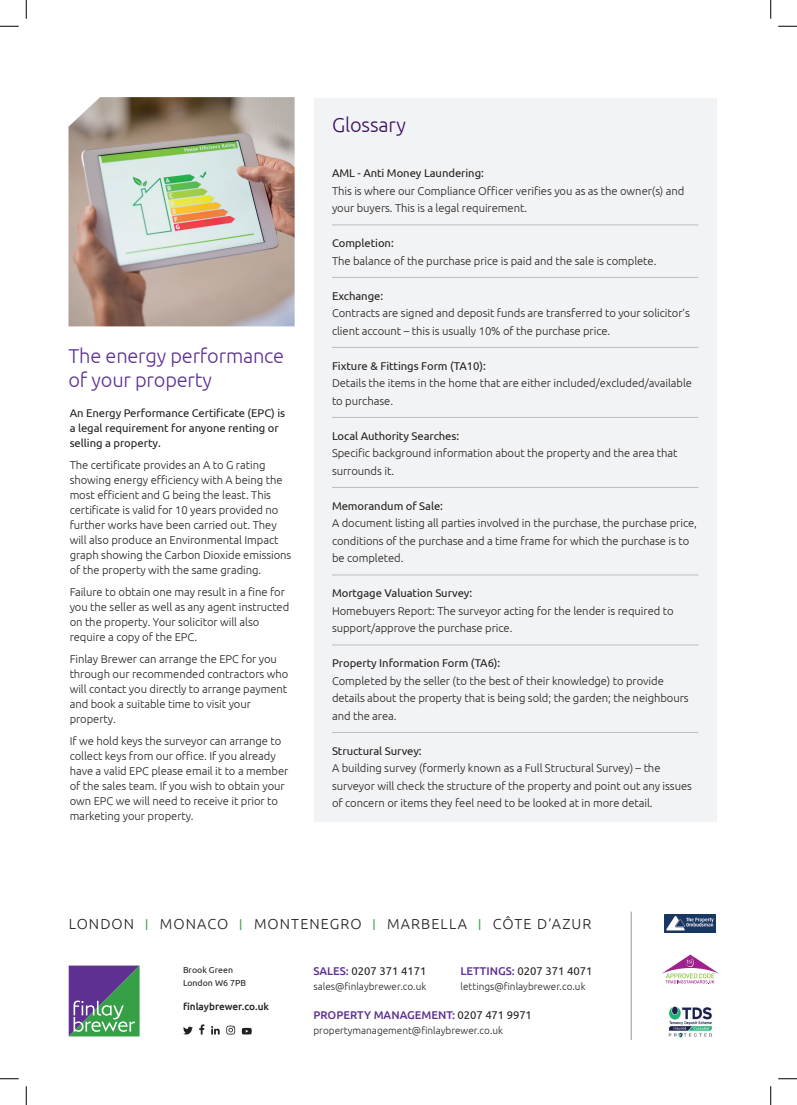
<style>
.page{position:relative;width:797px;height:1105px;background:#fff}
.page>*{position:absolute;margin:0;border:0;box-sizing:border-box;transform-origin:0 0}
.t1{font:300 20px "Ubuntu";letter-spacing:-.01em;color:#5d3092}
.t2{font:300 20px "Ubuntu";letter-spacing:-.005em;color:#3b0e62}
.t3{font:300 14.5px "Ubuntu";letter-spacing:.075em;color:#231f20}
.t4{font:300 11.25px/15px "Ubuntu";letter-spacing:-.005em;color:#231f20}
.t5{font:11.25px/15px "Ubuntu";letter-spacing:-.005em;color:#231f20}
.t6{font:500 11.25px "Ubuntu";color:#5d3092}
.t7{font:300 10px "Ubuntu";color:#231f20}
.t8{font:500 10px "Ubuntu";color:#231f20}
.t9{font:8.75px "Ubuntu";color:#231f20}
.s1{font-size:15.75px;color:#36a047}
.s2{font-weight:500;color:#5d3092}
.s3{font-weight:400;color:#231f20}
</style>
<div class="page">
<svg style="left:69px;top:965px;width:71px;height:71px"></svg>
<hr style="left:631px;top:911px;width:1px;height:129px;background:#939598">
<svg style="left:242px;top:1028px;width:10px;height:6px"></svg>
<svg style="left:211px;top:1026px;width:9px;height:8px"></svg>
<svg style="left:183px;top:1027px;width:10px;height:7px"></svg>
<svg style="left:199px;top:1024px;width:5px;height:10px"></svg>
<svg style="left:226px;top:1026px;width:9px;height:8px"></svg>
<div style="left:313px;top:97px;width:405px;height:726px;background:#f2f3f4;border:1px solid #fff"></div>
<hr style="left:332px;top:225px;width:366px;height:1px;background:#bcbdc0">
<hr style="left:332px;top:277px;width:366px;height:1px;background:#bcbdc0">
<hr style="left:332px;top:347px;width:366px;height:1px;background:#bcbdc0">
<hr style="left:332px;top:417px;width:366px;height:1px;background:#bcbdc0">
<hr style="left:332px;top:487px;width:366px;height:1px;background:#bcbdc0">
<hr style="left:332px;top:575px;width:366px;height:1px;background:#bcbdc0">
<hr style="left:332px;top:645px;width:366px;height:1px;background:#bcbdc0">
<hr style="left:332px;top:732px;width:366px;height:1px;background:#bcbdc0">
<div style="left:663px;top:914px;width:54px;height:20px;background:#173763"></div>
<img style="left:666px;top:915px;width:48px;height:16px">
<img style="left:668px;top:1006px;width:44px;height:32px">
<svg style="left:661px;top:954px;width:58px;height:30px"></svg>
<img style="left:68px;top:97px;width:226px;height:229px">
<svg style="left:0;top:25px;width:19px;height:2px"></svg>
<svg style="left:778px;top:25px;width:19px;height:2px"></svg>
<svg style="left:0;top:1078px;width:19px;height:1px"></svg>
<svg style="left:778px;top:1078px;width:19px;height:1px"></svg>
<svg style="left:25px;top:0;width:2px;height:19px"></svg>
<svg style="left:25px;top:1086px;width:2px;height:19px"></svg>
<svg style="left:770px;top:0;width:1px;height:19px"></svg>
<svg style="left:770px;top:1086px;width:1px;height:19px"></svg>
<p class="t1" style="left:68px;top:344px;width:217px">The energy performance</p>
<p class="t1" style="left:68px;top:368px;width:145px">of your property</p>
<p class="t5" style="left:70px;top:405px;width:217px">An Energy Performance Certificate (EPC) is a legal requirement for anyone renting or selling a property.</p>
<p class="t4" style="left:70px;top:457px;width:223px">The certificate provides an A to G rating showing energy efficiency with A being the most efficient and G being the least. This certificate is valid for 10 years provided no further works have been carried out. They will also produce an Environmental Impact graph showing the Carbon Dioxide emissions of the property with the same grading.</p>
<p class="t4" style="left:70px;top:584px;width:221px">Failure to obtain one may result in a fine for you the seller as well as any agent instructed on the property. Your solicitor will also require a copy of the EPC.</p>
<p class="t4" style="left:70px;top:651px;width:220px">Finlay Brewer can arrange the EPC for you through our recommended contractors who will contact you directly to arrange payment and book a suitable time to visit your property.</p>
<p class="t4" style="left:70px;top:733px;width:220px">If we hold keys the surveyor can arrange to collect keys from our office. If you already have a valid EPC please email it to a member of the sales team. If you wish to obtain your own EPC we will need to receive it prior to marketing your property.</p>
<p class="t2" style="left:332px;top:112px;width:75px">Glossary</p>
<p class="t5" style="left:332px;top:165px;width:153px">AML - Anti Money Laundering:</p>
<p class="t4" style="left:332px;top:182px;width:354px;line-height:17.5px">This is where our Compliance Officer verifies you as as the owner(s) and your buyers. This is a legal requirement.</p>
<p class="t5" style="left:332px;top:235px;width:63px">Completion:</p>
<p class="t4" style="left:332px;top:253px;width:326px">The balance of the purchase price is paid and the sale is complete.</p>
<p class="t5" style="left:332px;top:288px;width:53px">Exchange:</p>
<p class="t4" style="left:332px;top:304px;width:359px;line-height:17.5px">Contracts are signed and deposit funds are transferred to your solicitor’s client account – this is usually 10% of the purchase price.</p>
<p class="t5" style="left:332px;top:358px;width:155px">Fixture &amp; Fittings Form (TA10):</p>
<p class="t4" style="left:332px;top:374px;width:361px;line-height:17.5px">Details the items in the home that are either included/excluded/available to purchase.</p>
<p class="t5" style="left:332px;top:428px;width:129px">Local Authority Searches:</p>
<p class="t4" style="left:332px;top:444px;width:347px;line-height:17.5px">Specific background information about the property and the area that surrounds it.</p>
<p class="t5" style="left:332px;top:498px;width:113px">Memorandum of Sale:</p>
<p class="t4" style="left:332px;top:514px;width:366px;line-height:17.5px">A document listing all parties involved in the purchase, the purchase price, conditions of the purchase and a time frame for which the purchase is to be completed.</p>
<p class="t5" style="left:332px;top:585px;width:142px">Mortgage Valuation Survey:</p>
<p class="t4" style="left:332px;top:602px;width:343px;line-height:17.5px">Homebuyers Report: The surveyor acting for the lender is required to support/approve the purchase price.</p>
<p class="t5" style="left:332px;top:655px;width:170px">Property Information Form (TA6):</p>
<p class="t4" style="left:332px;top:672px;width:358px;line-height:17.5px">Completed by the seller (to the best of their knowledge) to provide details about the property that is being sold; the garden; the neighbours and the area.</p>
<p class="t5" style="left:332px;top:743px;width:91px">Structural Survey:</p>
<p class="t4" style="left:332px;top:759px;width:361px;line-height:17.5px">A building survey (formerly known as a Full Structural Survey) – the surveyor will check the structure of the property and point out any issues of concern or items they feel need to be looked at in more detail.</p>
<p class="t3" style="left:69px;top:915px;width:524px">LONDON <span class="s1">I</span> MONACO <span class="s1">I</span> MONTENEGRO <span class="s1">I</span> MARBELLA <span class="s1">I</span> CÔTE D’AZUR</p>
<p class="t9" style="left:183px;top:965px;width:51px">Brook Green</p>
<p class="t9" style="left:183px;top:977px;width:64px">London W6 7PB</p>
<p class="t8" style="left:183px;top:1000px;width:88px">finlaybrewer.co.uk</p>
<p class="t5" style="left:313px;top:963px;width:115px"><span class="s2">SALES:</span> 0207 371 4171</p>
<p class="t7" style="left:313px;top:981px;width:114px">sales@finlaybrewer.co.uk</p>
<p class="t5" style="left:460px;top:963px;width:133px"><span class="s2">LETTINGS:</span> 0207 371 4071</p>
<p class="t7" style="left:460px;top:981px;width:126px">lettings@finlaybrewer.co.uk</p>
<p class="t6" style="left:313px;top:1008px;width:220px">PROPERTY MANAGEMENT: <span class="s3">0207 471 9971</span></p>
<p class="t7" style="left:313px;top:1024px;width:191px">propertymanagement@finlaybrewer.co.uk</p>
</div>
